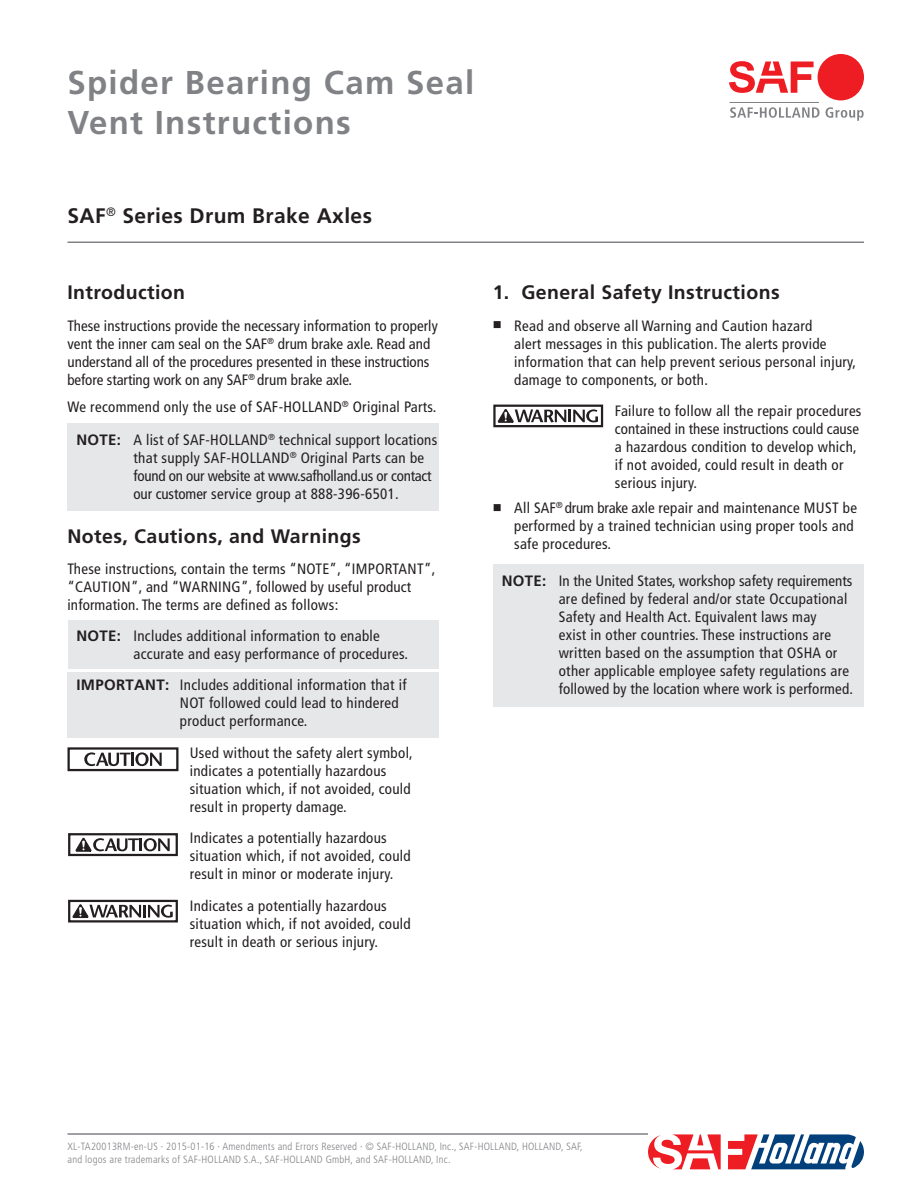
<style>
.page{position:relative;width:918px;height:1188px;background:#fff}
.page>*{position:absolute;margin:0;border:0;box-sizing:border-box;transform-origin:0 0}
._3_Document_Type{font:700 33px/39.6px "Frutiger LT Std";letter-spacing:.04em;color:#808285}
._5_Document_Title{font:700 21px "Frutiger LT Std";letter-spacing:.02em;color:#231f20}
._8_Section_Title{font:700 19.5px "Frutiger LT Std";letter-spacing:.02em;color:#231f20}
._9_Body_Copy{font:condensed 15px/18px "Frutiger LT Std";letter-spacing:.02em;color:#231f20}
._11_Important_Copy{font:condensed 15px/18px "Frutiger LT Std";letter-spacing:.02em;color:#231f20}
._10_Notes_Copy{font:condensed 15px/18px "Frutiger LT Std";letter-spacing:.02em;color:#231f20}
._1_Footer_Doc_Number{font:300 condensed 10.5px/12.6px "Frutiger LT Std";letter-spacing:.02em;color:#808285}
.s1{font-weight:700;font-stretch:normal}
</style>
<div class="page">
<svg style="left:730px;top:107px;width:90px;height:11px"></svg>
<svg style="left:826px;top:107px;width:38px;height:14px"></svg>
<hr style="left:729px;top:102px;width:90px;height:1px;background:#808285">
<div style="left:818px;top:54px;width:46px;height:46px;background:#ee1d23;border-radius:50%"></div>
<svg style="left:729px;top:61px;width:85px;height:32px"></svg>
<hr style="left:68px;top:242px;width:796px;height:1px;background:#808285">
<svg style="left:648px;top:1134px;width:216px;height:36px"></svg>
<hr style="left:68px;top:1133px;width:580px;height:2px;background:#808285">
<div style="left:68px;top:672px;width:371px;height:66px;background:#e6e7e9"></div>
<div style="left:68px;top:621px;width:371px;height:48px;background:#e6e7e9"></div>
<div style="left:493px;top:564px;width:371px;height:142px;background:#e6e7e9"></div>
<div style="left:68px;top:423px;width:371px;height:88px;background:#e6e7e9"></div>
<div style="left:68px;top:900px;width:110px;height:23px;border:2px solid #231f20"></div>
<svg style="left:73px;top:904px;width:100px;height:14px"></svg>
<div style="left:493px;top:405px;width:110px;height:22px;border:2px solid #231f20"></div>
<svg style="left:498px;top:409px;width:100px;height:14px"></svg>
<div style="left:68px;top:833px;width:110px;height:23px;border:2px solid #231f20"></div>
<svg style="left:76px;top:838px;width:94px;height:14px"></svg>
<div style="left:68px;top:747px;width:110px;height:24px;border:2px solid #231f20"></div>
<svg style="left:84px;top:752px;width:78px;height:14px"></svg>
<p class="_3_Document_Type" style="left:68px;top:63px;width:408px">Spider Bearing Cam Seal<br>Vent Instructions</p>
<p class="_5_Document_Title" style="left:68px;top:204px;width:306px">SAF<sup>®</sup> Series Drum Brake Axles</p>
<p class="_8_Section_Title" style="left:68px;top:281px;width:119px">Introduction</p>
<p class="_9_Body_Copy" style="left:68px;top:317px;width:372px">These instructions provide the necessary information to properly vent the inner cam seal on the SAF<sup>®</sup> drum brake axle. Read and understand all of the procedures presented in these instructions before starting work on any SAF<sup>®</sup> drum brake axle.</p>
<p class="_9_Body_Copy" style="left:67px;top:398px;width:370px">We recommend only the use of SAF-HOLLAND<sup>®</sup> Original Parts.</p>
<p class="_10_Notes_Copy" style="left:133px;top:431px;width:305px;text-indent:-57px"><span class="s1">NOTE:</span> A list of SAF-HOLLAND<sup>®</sup> technical support locations that supply SAF-HOLLAND<sup>®</sup> Original Parts can be found on our website at www.safholland.us or contact our customer service group at 888-396-6501.</p>
<p class="_8_Section_Title" style="left:68px;top:525px;width:295px">Notes, Cautions, and Warnings</p>
<p class="_9_Body_Copy" style="left:68px;top:560px;width:369px">These instructions, contain the terms “NOTE”, “IMPORTANT”, “CAUTION”, and “WARNING”, followed by useful product information. The terms are defined as follows:</p>
<p class="_10_Notes_Copy" style="left:133px;top:626px;width:276px;text-indent:-57px"><span class="s1">NOTE:</span> Includes additional information to enable accurate and easy performance of procedures.</p>
<p class="_11_Important_Copy" style="left:180px;top:676px;width:228px;text-indent:-104px"><span class="s1">IMPORTANT:</span> Includes additional information that if<br>NOT followed could lead to hindered product performance.</p>
<p class="_11_Important_Copy" style="left:190px;top:743px;width:225px">Used without the safety alert symbol, indicates a potentially hazardous situation which, if not avoided, could result in property damage.</p>
<p class="_11_Important_Copy" style="left:190px;top:829px;width:223px">Indicates a potentially hazardous situation which, if not avoided, could result in minor or moderate injury.</p>
<p class="_11_Important_Copy" style="left:190px;top:896px;width:223px">Indicates a potentially hazardous situation which, if not avoided, could result in death or serious injury.</p>
<p class="_8_Section_Title" style="left:493px;top:281px;width:288px">1. General Safety Instructions</p>
<p class="_9_Body_Copy" style="left:514px;top:317px;width:343px;text-indent:-21px">■ Read and observe all Warning and Caution hazard<br>alert messages in this publication. The alerts provide information that can help prevent serious personal injury, damage to components, or both.</p>
<p class="_11_Important_Copy" style="left:615px;top:402px;width:248px">Failure to follow all the repair procedures contained in these instructions could cause a hazardous condition to develop which, if not avoided, could result in death or serious injury.</p>
<p class="_9_Body_Copy" style="left:514px;top:499px;width:344px;text-indent:-21px">■ All SAF<sup>®</sup> drum brake axle repair and maintenance MUST be performed by a trained technician using proper tools and safe procedures.</p>
<p class="_10_Notes_Copy" style="left:559px;top:572px;width:296px;text-indent:-57px"><span class="s1">NOTE:</span> In the United States, workshop safety requirements are defined by federal and/or state Occupational Safety and Health Act. Equivalent laws may<br>exist in other countries. These instructions are written based on the assumption that OSHA or other applicable employee safety regulations are followed by the location where work is performed.</p>
<p class="_1_Footer_Doc_Number" style="left:68px;top:1141px;width:517px">XL-TA20013RM-en-US · 2015-01-16 · Amendments and Errors Reserved · © SAF-HOLLAND, Inc., SAF-HOLLAND, HOLLAND, SAF, and logos are trademarks of SAF-HOLLAND S.A., SAF-HOLLAND GmbH, and SAF-HOLLAND, Inc.</p>
</div>
